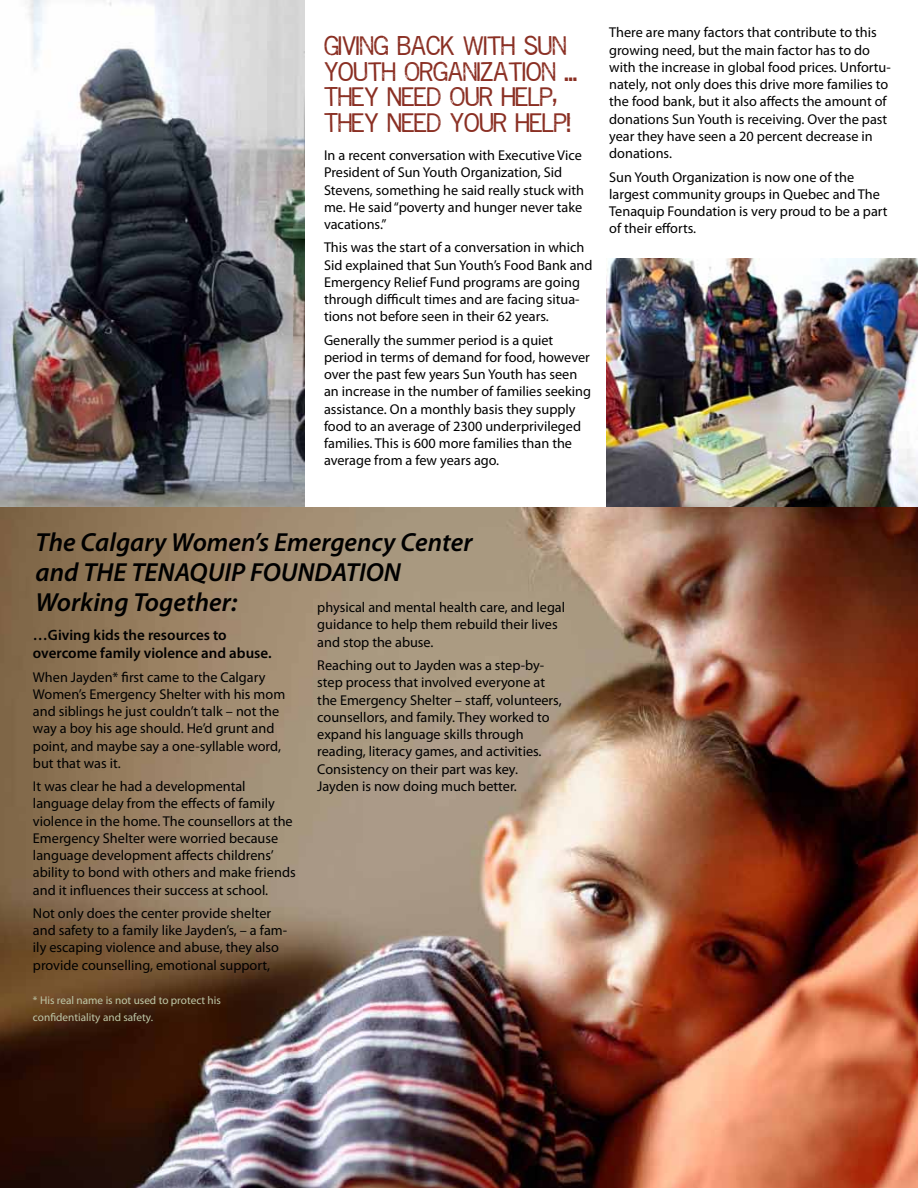
<style>
.page{position:relative;width:918px;height:1188px;background:#fff}
.page>*{position:absolute;margin:0;border:0;box-sizing:border-box;transform-origin:0 0}
.t1{font:italic 600 26.25px/30px "Myriad Pro";color:#000}
.t2{font:20.25px/25.5px "Reprise Stamp";color:#8a2f23}
.t3{font:600 15px/18px "Myriad Pro";color:#000}
.t4{font:14.25px/17.2px "Myriad Pro";color:#000}
.t5{font:11.25px/17.2px "Myriad Pro";color:#bec8a8}
</style>
<div class="page">
<img style="left:606px;top:259px;width:312px;height:248px">
<img style="left:1px;top:0;width:304px;height:507px">
<img style="left:0;top:507px;width:918px;height:681px">
<h2 class="t2" style="left:324px;top:33px;width:255px">GIVING BACK WITH SUN<br>YOUTH ORGANIZATION …<br>THEY NEED OUR HELP,<br>THEY NEED YOUR HELP!</h2>
<p class="t4" style="left:324px;top:146px;width:262px">In a recent conversation with Executive Vice President of Sun Youth Organization, Sid Stevens, something he said really stuck with me. He said “poverty and hunger never take vacations.”</p>
<p class="t4" style="left:324px;top:239px;width:270px">This was the start of a conversation in which Sid explained that Sun Youth’s Food Bank and Emergency Relief Fund programs are going through difficult times and are facing situa&shy;tions not before seen in their 62 years.</p>
<p class="t4" style="left:324px;top:331px;width:269px">Generally the summer period is a quiet period in terms of demand for food, however over the past few years Sun Youth has seen an increase in the number of families seeking assistance. On a monthly basis they supply food to an average of 2300 underprivileged families. This is 600 more families than the average from a few years ago.</p>
<p class="t4" style="left:609px;top:24px;width:283px">There are many factors that contribute to this growing need, but the main factor has to do with the increase in global food prices. Unfortu&shy;nately, not only does this drive more families to the food bank, but it also affects the amount of donations Sun Youth is receiving. Over the past year they have seen a 20 percent decrease in donations.</p>
<p class="t4" style="left:609px;top:168px;width:280px">Sun Youth Organization is now one of the largest community groups in Quebec and The Tenaquip Foundation is very proud to be a part of their efforts.</p>
<h1 class="t1" style="left:36px;top:527px;width:438px">The Calgary Women’s Emergency Center and THE TENAQUIP FOUNDATION<br>Working Together:</h1>
<p class="t4" style="left:317px;top:599px;width:249px">physical and mental health care, and legal guidance to help them rebuild their lives and stop the abuse.</p>
<p class="t4" style="left:317px;top:656px;width:246px">Reaching out to Jayden was a step-by&shy;step process that involved everyone at the Emergency Shelter – staff, volunteers, counsellors, and family. They worked to expand his language skills through reading, literacy games, and activities.<br>Consistency on their part was key.<br>Jayden is now doing much better.</p>
<p class="t3" style="left:33px;top:626px;width:240px">…Giving kids the resources to overcome family violence and abuse.</p>
<p class="t4" style="left:33px;top:668px;width:254px">When Jayden* first came to the Calgary Women’s Emergency Shelter with his mom and siblings he just couldn’t talk – not the way a boy his age should. He’d grunt and point, and maybe say a one-syllable word, but that was it.</p>
<p class="t4" style="left:33px;top:777px;width:264px">It was clear he had a developmental language delay from the effects of family violence in the home. The counsellors at the Emergency Shelter were worried because language development affects childrens’ ability to bond with others and make friends and it influences their success at school.</p>
<p class="t4" style="left:33px;top:904px;width:256px">Not only does the center provide shelter and safety to a family like Jayden’s, – a fam&shy;ily escaping violence and abuse, they also provide counselling, emotional support,</p>
<p class="t5" style="left:33px;top:991px;width:190px">* His real name is not used to protect his confidentiality and safety.</p>
</div>
